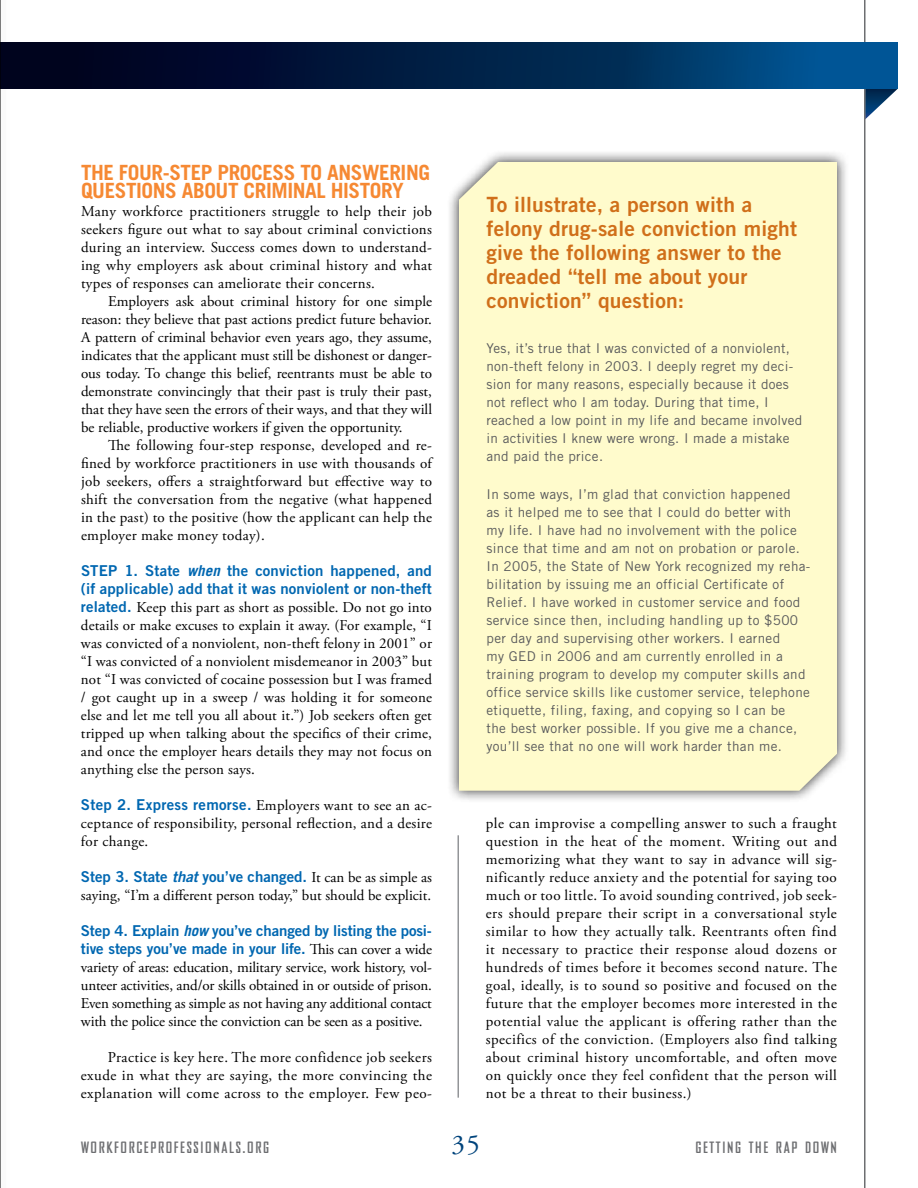
<style>
.page{position:relative;width:918px;height:1188px;background:#fff}
.page>*{position:absolute;margin:0;border:0;box-sizing:border-box;transform-origin:0 0}
.t1{font:27px "Adobe Garamond Pro";color:#00447c}
.t2{font:21px/24px "Trade Gothic Bold Two";letter-spacing:.01em;color:#d06f1a}
.t3{font:700 21px "Trade Gothic";letter-spacing:-.02em;color:#f68933}
.t4{font:15px/18px "Adobe Garamond Pro";letter-spacing:.02em;color:#000;text-align:justify}
.t5{font:15px/18px "Trade Gothic Bold Two";letter-spacing:.01em;color:#0067b1}
.t6{font:15px/18px "Trade Gothic Bold Two";letter-spacing:-.01em;color:#0067b1}
.t7{font:15px "Adobe Garamond Pro";color:#000}
.t8{font:700 15px "Bureau Agency";letter-spacing:.11em;color:#6d6e71}
.t9{font:13.5px/18px "Trade Gothic";letter-spacing:.025em;color:#58595b}
.s1{font-family:"Trade Gothic";font-weight:700;font-style:italic}
.s2{font-family:"Trade Gothic Bold Two";color:#0067b1}
.s3{font-style:italic}
.s4{font-family:"Adobe Garamond Pro";color:#000}
</style>
<div class="page">
<svg style="left:866px;top:89px;width:32px;height:30px"></svg>
<hr style="left:864px;top:0;width:2px;height:1188px;background:#6d6e71">
<svg style="left:12px;top:42px;width:886px;height:47px;background:#00244e"></svg>
<div style="left:0;top:0;width:12px;height:1188px;background:#fafafa"></div>
<hr style="left:0;top:0;width:1px;height:1188px;background:#000">
<hr style="left:458px;top:835px;width:1px;height:263px;background:#939598">
<div style="left:446px;top:149px;width:402px;height:653px;background:#000;opacity:.75"></div>
<div style="left:459px;top:162px;width:378px;height:629px;background:#fffbcc"></div>
<h2 class="t3" style="left:81px;top:160px;width:50px">THE FOUR</h2>
<h2 class="t3" style="left:163px;top:160px;width:67px">-STEP PROCESS</h2>
<h2 class="t3" style="left:301px;top:160px;width:51px">TO ANSWERING</h2>
<h2 class="t3" style="left:81px;top:178px;width:23px">QUESTIONS</h2>
<h2 class="t3" style="left:182px;top:178px;width:13px">ABOUT</h2>
<h2 class="t3" style="left:244px;top:178px;width:23px">CRIMINAL</h2>
<h2 class="t3" style="left:331px;top:178px;width:12px">HISTOR</h2>
<h2 class="t3" style="left:392px;top:178px;width:13px">Y</h2>
<p class="t4" style="left:81px;top:203px;width:353px">Many workforce practitioners struggle to help their job seekers figure out what to say about criminal convictions during an interview. Success comes down to understand&shy;ing why employers ask about criminal history and what types of responses can ameliorate their concerns.</p>
<p class="t4" style="left:81px;top:293px;width:353px;text-indent:27px">Employers ask about criminal history for one simple reason: they believe that past actions predict future behavior.<br>A pattern of criminal behavior even years ago, they assume, indicates that the applicant must still be dishonest or danger&shy;ous today. To change this belief, reentrants must be able to demonstrate convincingly that their past is truly their past, that they have seen the errors of their ways, and that they will be reliable, productive workers if given the opportunity.</p>
<p class="t4" style="left:81px;top:437px;width:353px;text-indent:27px">The following four-step response, developed and re&shy;fined by workforce practitioners in use with thousands of job seekers, offers a straightforward but effective way to shift the conversation from the negative (what happened in the past) to the positive (how the applicant can help the employer make money today).</p>
<p class="t5" style="left:81px;top:561px;width:353px">Step 1. State <span class="s1">when</span> the conviction happened, and (if applicable) add that it was nonviolent or non-theft</p>
<p class="t4" style="left:81px;top:599px;width:353px"><span class="s2">related.</span> Keep this part as short as possible. Do not go into details or make excuses to explain it away. (For example, “I was convicted of a nonviolent, non-theft felony in 2001” or “I was convicted of a nonviolent misdemeanor in 2003” but not “I was convicted of cocaine possession but I was framed / got caught up in a sweep / was holding it for someone else and let me tell you all about it.”) Job seekers often get tripped up when talking about the specifics of their crime, and once the employer hears details they may not focus on anything else the person says.</p>
<p class="t4" style="left:81px;top:797px;width:353px"><span class="s2">Step 2. Express remorse.</span> Employers want to see an ac&shy;ceptance of responsibility, personal reflection, and a desire for change.</p>
<p class="t5" style="left:81px;top:867px;width:352px">Step 3. State <span class="s3">that</span> you’ve changed. <span class="s4">It can be as simple as</span></p>
<p class="t7" style="left:81px;top:886px;width:352px">saying, “I’m a different person today,” but should be explicit.</p>
<p class="t6" style="left:81px;top:921px;width:353px">Step 4. Explain <span class="s1">how</span> you’ve changed by listing the posi&shy;tive steps you’ve made in your life. <span class="s4">This can cover a wide</span></p>
<p class="t4" style="left:81px;top:959px;width:353px">variety of areas: education, military service, work history, vol&shy;unteer activities, and/or skills obtained in or outside of prison.<br>Even something as simple as not having any additional contact with the police since the conviction can be seen as a positive.</p>
<p class="t4" style="left:81px;top:1049px;width:353px;text-indent:27px">Practice is key here. The more confidence job seekers exude in what they are saying, the more convincing the explanation will come across to the employer. Few peo-</p>
<h2 class="t2" style="left:487px;top:192px;width:312px">To illustrate, a person with a felony drug-sale conviction might give the following answer to the dreaded “tell me about your conviction” question:</h2>
<p class="t9" style="left:487px;top:339px;width:317px">Yes, it’s true that I was convicted of a nonviolent, non-theft felony in 2003. I deeply regret my deci&shy;sion for many reasons, especially because it does not reflect who I am today. During that time, I reached a low point in my life and became involved in activities I knew were wrong. I made a mistake and paid the price.</p>
<p class="t9" style="left:487px;top:485px;width:325px">In some ways, I’m glad that conviction happened<br>as it helped me to see that I could do better with my life. I have had no involvement with the police since that time and am not on probation or parole.<br>In 2005, the State of New York recognized my reha&shy;bilitation by issuing me an official Certificate of Relief. I have worked in customer service and food service since then, including handling up to $500 per day and supervising other workers. I earned<br>my GED in 2006 and am currently enrolled in a training program to develop my computer skills and office service skills like customer service, telephone etiquette, filing, faxing, and copying so I can be<br>the best worker possible. If you give me a chance, you’ll see that no one will work harder than me.</p>
<p class="t4" style="left:486px;top:815px;width:353px">ple can improvise a compelling answer to such a fraught question in the heat of the moment. Writing out and memorizing what they want to say in advance will sig&shy;nificantly reduce anxiety and the potential for saying too much or too little. To avoid sounding contrived, job seek&shy;ers should prepare their script in a conversational style similar to how they actually talk. Reentrants often find it necessary to practice their response aloud dozens or hundreds of times before it becomes second nature. The goal, ideally, is to sound so positive and focused on the future that the employer becomes more interested in the potential value the applicant is offering rather than the specifics of the conviction. (Employers also find talking about criminal history uncomfortable, and often move on quickly once they feel confident that the person will not be a threat to their business.)</p>
<p class="t8" style="left:81px;top:1139px;width:190px">WORKFORCEPROFESSIONALS.ORG</p>
<h1 class="t1" style="left:452px;top:1128px;width:30px">35</h1>
<p class="t8" style="left:695px;top:1139px;width:143px">GETTING THE RAP DOWN</p>
</div>
